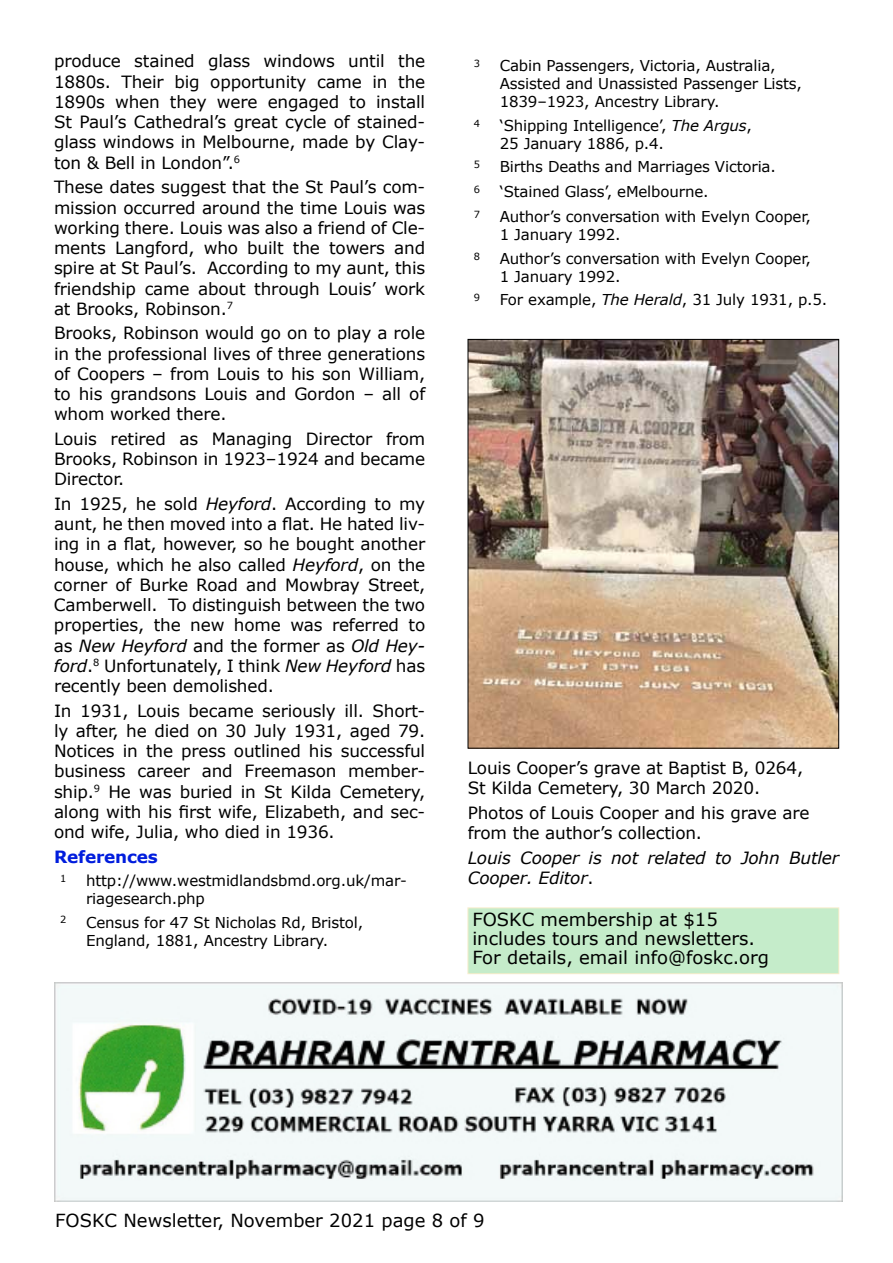
<style>
.page{position:relative;width:893px;height:1263px;background:#fff}
.page>*{position:absolute;margin:0;border:0;box-sizing:border-box;transform-origin:0 0}
.t1{font:18px/18.8px "Verdana";color:#000}
.t2{font:16.8px/20.2px "Verdana";letter-spacing:-.01em;color:#000;text-align:justify}
.t3{font:italic 16.8px/20.2px "Verdana";letter-spacing:-.01em;color:#000}
.t4{font:700 16.8px "Verdana";letter-spacing:-.01em;color:#001ddd}
.t5{font:15px/18px "Verdana";letter-spacing:-.01em;color:#000}
.t6{font:9.9px "Verdana";color:#000}
.s1{font-style:italic}
.s2{font-style:normal}
</style>
<div class="page">
<img style="left:470px;top:341px;width:367px;height:405px">
<div style="left:468px;top:339px;width:371px;height:409px;border:1px solid #000"></div>
<img style="left:54px;top:983px;width:788px;height:218px">
<div style="left:468px;top:908px;width:371px;height:66px;background:#c5ecca"></div>
<div style="left:468px;top:908px;width:371px;height:66px;border:1px solid #f6ecca"></div>
<p class="t2" style="left:54px;top:51px;width:373px">produce stained glass windows until the 1880s. Their big opportunity came in the 1890s when they were engaged to install St Paul’s Cathedral’s great cycle of stained&shy;glass windows in Melbourne, made by Clay&shy;ton &amp; Bell in London”.<sup>6</sup></p>
<p class="t2" style="left:54px;top:177px;width:373px">These dates suggest that the St Paul’s com&shy;mission occurred around the time Louis was working there. Louis was also a friend of Cle&shy;ments Langford, who built the towers and spire at St Paul’s. According to my aunt, this friendship came about through Louis’ work at Brooks, Robinson.<sup>7</sup></p>
<p class="t2" style="left:54px;top:323px;width:373px">Brooks, Robinson would go on to play a role in the professional lives of three generations of Coopers – from Louis to his son William, to his grandsons Louis and Gordon – all of whom worked there.</p>
<p class="t2" style="left:54px;top:428px;width:373px">Louis retired as Managing Director from Brooks, Robinson in 1923–1924 and became Director.</p>
<p class="t2" style="left:54px;top:493px;width:373px">In 1925, he sold <span class="s1">Heyford</span>. According to my aunt, he then moved into a flat. He hated liv&shy;ing in a flat, however, so he bought another house, which he also called <span class="s1">Heyford</span>, on the corner of Burke Road and Mowbray Street, Camberwell. To distinguish between the two properties, the new home was referred to as <span class="s1">New Heyford</span> and the former as <span class="s1">Old Hey&shy;ford</span>.<sup>8</sup> Unfortunately, I think <span class="s1">New Heyford</span> has recently been demolished.</p>
<p class="t2" style="left:54px;top:700px;width:373px">In 1931, Louis became seriously ill. Short&shy;ly after, he died on 30 July 1931, aged 79.<br>Notices in the press outlined his successful business career and Freemason member&shy;ship.<sup>9</sup> He was buried in St Kilda Cemetery, along with his first wife, Elizabeth, and sec&shy;ond wife, Julia, who died in 1936.</p>
<p class="t4" style="left:54px;top:844px;width:105px">References</p>
<p class="t6" style="left:60px;top:871px;width:8px">1</p>
<p class="t5" style="left:86px;top:871px;width:322px">http://www.westmidlandsbmd.org.uk/mar&shy;riagesearch.php</p>
<p class="t6" style="left:60px;top:913px;width:8px">2</p>
<p class="t5" style="left:86px;top:913px;width:279px">Census for 47 St Nicholas Rd, Bristol,<br>England, 1881, Ancestry Library.</p>
<p class="t6" style="left:474px;top:57px;width:8px">3</p>
<p class="t5" style="left:500px;top:57px;width:304px">Cabin Passengers, Victoria, Australia,<br>Assisted and Unassisted Passenger Lists,<br>1839–1923, Ancestry Library.</p>
<p class="t6" style="left:474px;top:116px;width:8px">4</p>
<p class="t5" style="left:500px;top:116px;width:254px">‘Shipping Intelligence’, <span class="s1">The Argus</span>,<br>25 January 1886, p.4.</p>
<p class="t6" style="left:474px;top:158px;width:8px">5</p>
<p class="t5" style="left:500px;top:158px;width:278px">Births Deaths and Marriages Victoria.</p>
<p class="t6" style="left:474px;top:183px;width:8px">6</p>
<p class="t5" style="left:500px;top:183px;width:210px">‘Stained Glass’, eMelbourne.</p>
<p class="t6" style="left:474px;top:208px;width:8px">7</p>
<p class="t5" style="left:500px;top:208px;width:313px">Author’s conversation with Evelyn Cooper,<br>1 January 1992.</p>
<p class="t6" style="left:474px;top:249px;width:8px">8</p>
<p class="t5" style="left:500px;top:249px;width:313px">Author’s conversation with Evelyn Cooper,<br>1 January 1992.</p>
<p class="t6" style="left:474px;top:291px;width:8px">9</p>
<p class="t5" style="left:500px;top:291px;width:329px">For example, <span class="s1">The Herald</span>, 31 July 1931, p.5.</p>
<p class="t2" style="left:468px;top:758px;width:337px">Louis Cooper’s grave at Baptist B, 0264,<br>St Kilda Cemetery, 30 March 2020.</p>
<p class="t2" style="left:468px;top:802px;width:343px">Photos of Louis Cooper and his grave are from the author’s collection.</p>
<p class="t3" style="left:468px;top:847px;width:373px">Louis Cooper is not related to John Butler<br>Cooper. Editor<span class="s2">.</span></p>
<p class="t1" style="left:472px;top:910px;width:298px">FOSKC membership at $15 includes tours and newsletters.<br>For details, email info@foskc.org</p>
<p class="t1" style="left:55px;top:1211px;width:431px">FOSKC Newsletter, November 2021 page 8 of 9</p>
</div>
